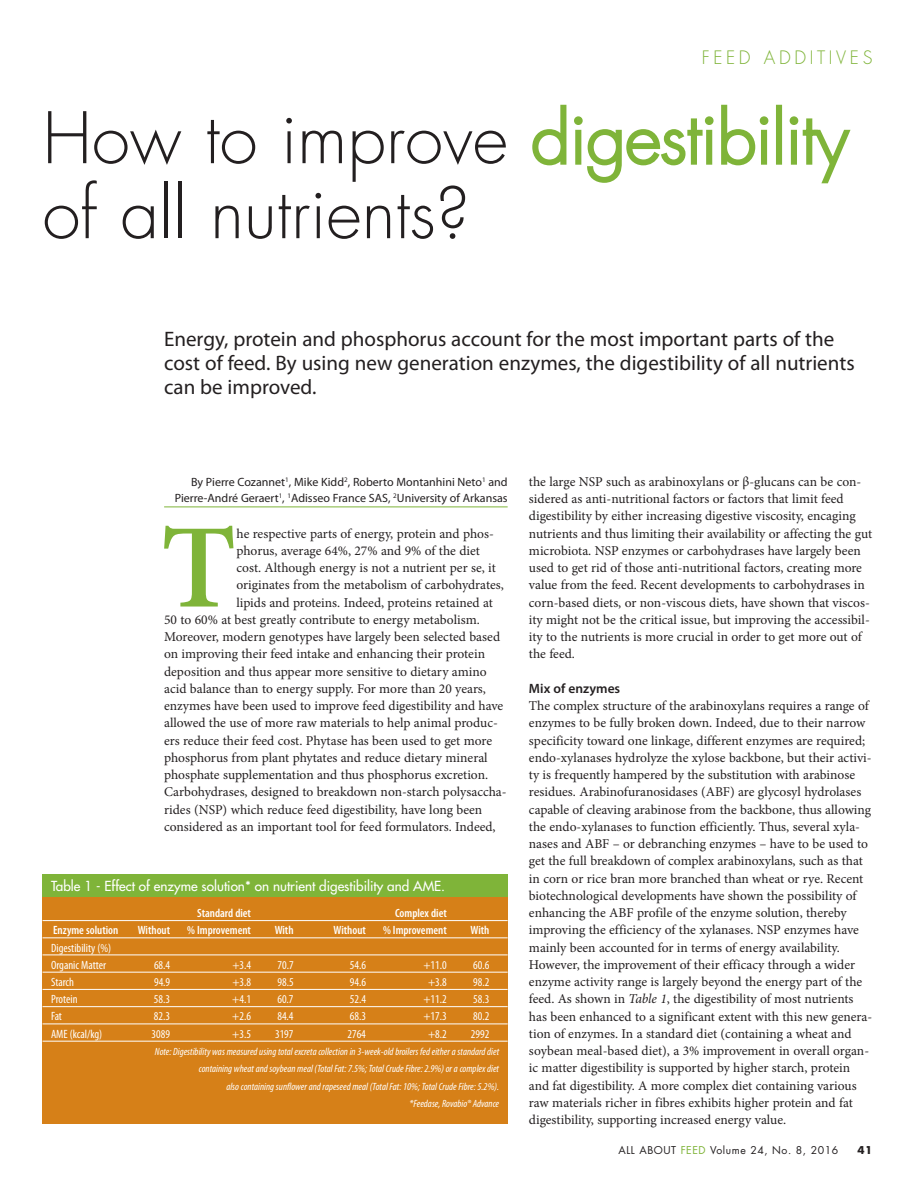
<style>
.page{position:relative;width:915px;height:1182px;background:#fff}
.page>*{position:absolute;margin:0;border:0;box-sizing:border-box;transform-origin:0 0}
.t1{font:600 119.7px "Minion Pro";color:#7fb439}
.t2{font:300 69px/75px "Futura Std";color:#231f20}
.t3{font:21px/24px "Myriad Pro";color:#231f20}
.t4{font:300 18px "Futura Std";letter-spacing:.2em;color:#7fb439}
.t5{font:13.5px/17.2px "Minion Pro";color:#231f20}
.t6{font:500 13.5px "Futura Std";color:#fff}
.t7{font:600 13.5px "Myriad Pro";color:#231f20}
.t8{font:condensed 12px/17.2px "Myriad Pro";color:#fff}
.t9{font:12px/16.5px "Myriad Pro";color:#231f20;text-align:right}
.t10{font:600 condensed 12px "Myriad Pro";color:#fff}
.t11{font:italic condensed 10.5px/17.2px "Myriad Pro";color:#fff;text-align:right}
.t12{font:10.5px "Futura Std";letter-spacing:.05em;color:#231f20}
.t13{font:700 10.5px "Futura Std";color:#231f20}
.s1{color:#7fb439}
.s2{font-style:italic}
</style>
<div class="page">
<div style="left:42px;top:879px;width:465px;height:245px;background:#d68018"></div>
<div style="left:42px;top:874px;width:465px;height:23px;background:#7fb439"></div>
<hr style="left:42px;top:920px;width:465px;height:1px;background:#fff">
<hr style="left:42px;top:937px;width:465px;height:1px;background:#fff">
<hr style="left:42px;top:955px;width:465px;height:1px;background:#fff">
<hr style="left:42px;top:972px;width:465px;height:1px;background:#fff">
<hr style="left:42px;top:989px;width:465px;height:1px;background:#fff">
<hr style="left:42px;top:1006px;width:465px;height:1px;background:#fff">
<hr style="left:42px;top:1024px;width:465px;height:1px;background:#fff">
<hr style="left:42px;top:1041px;width:465px;height:1px;background:#fff">
<svg style="left:532px;top:104px;width:181px;height:79px"></svg>
<div style="left:704px;top:116px;width:9px;height:9px;border:3px solid #7fb439;border-radius:50%"></div>
<svg style="left:721px;top:104px;width:130px;height:80px"></svg>
<hr style="left:164px;top:507px;width:343px;height:1px;background:#7fb439">
<h3 class="t4" style="left:701px;top:49px;width:172px">FEED ADDITIVES</h3>
<h2 class="t2" style="left:42px;top:106px;width:806px">How to improve <span class="s1">digestibility </span>of all nutrients?</h2>
<h3 class="t3" style="left:164px;top:329px;width:691px">Energy, protein and phosphorus account for the most important parts of the cost of feed. By using new generation enzymes, the digestibility of all nutrients can be improved.</h3>
<p class="t9" style="left:175px;top:475px;width:334px">By Pierre Cozannet<sup>1</sup>, Mike Kidd<sup>2</sup>, Roberto Montanhini Neto<sup>1</sup> and<br>Pierre-André Geraert<sup>1</sup>, <sup>1</sup>Adisseo France SAS, <sup>2</sup>University of Arkansas</p>
<h1 class="t1" style="left:161px;top:495px;width:77px">T</h1>
<p class="t5" style="left:236px;top:526px;width:259px">he respective parts of energy, protein and phos-</p>
<p class="t5" style="left:236px;top:543px;width:245px">phorus, average 64%, 27% and 9% of the diet</p>
<p class="t5" style="left:236px;top:560px;width:261px">cost. Although energy is not a nutrient per se, it</p>
<p class="t5" style="left:236px;top:578px;width:269px">originates from the metabolism of carbohydrates,</p>
<p class="t5" style="left:236px;top:595px;width:258px">lipids and proteins. Indeed, proteins retained at</p>
<p class="t5" style="left:164px;top:612px;width:317px">50 to 60% at best greatly contribute to energy metabolism.</p>
<p class="t5" style="left:164px;top:629px;width:337px">Moreover, modern genotypes have largely been selected based</p>
<p class="t5" style="left:164px;top:647px;width:322px">on improving their feed intake and enhancing their protein</p>
<p class="t5" style="left:164px;top:664px;width:324px">deposition and thus appear more sensitive to dietary amino</p>
<p class="t5" style="left:164px;top:681px;width:323px">acid balance than to energy supply. For more than 20 years,</p>
<p class="t5" style="left:164px;top:698px;width:340px">enzymes have been used to improve feed digestibility and have</p>
<p class="t5" style="left:164px;top:716px;width:335px">allowed the use of more raw materials to help animal produc-</p>
<p class="t5" style="left:164px;top:733px;width:329px">ers reduce their feed cost. Phytase has been used to get more</p>
<p class="t5" style="left:164px;top:750px;width:325px">phosphorus from plant phytates and reduce dietary mineral</p>
<p class="t5" style="left:164px;top:767px;width:325px">phosphate supplementation and thus phosphorus excretion.</p>
<p class="t5" style="left:164px;top:785px;width:344px">Carbohydrases, designed to breakdown non-starch polysaccha-</p>
<p class="t5" style="left:164px;top:802px;width:319px">rides (NSP) which reduce feed digestibility, have long been</p>
<p class="t5" style="left:164px;top:819px;width:333px">considered as an important tool for feed formulators. Indeed,</p>
<p class="t6" style="left:51px;top:880px;width:395px">Table 1 - Effect of enzyme solution* on nutrient digestibility and AME.</p>
<p class="t10" style="left:197px;top:906px;width:55px">Standard diet</p>
<p class="t10" style="left:395px;top:906px;width:53px">Complex diet</p>
<p class="t10" style="left:53px;top:923px;width:67px">Enzyme solution</p>
<p class="t10" style="left:138px;top:923px;width:34px">Without</p>
<p class="t10" style="left:187px;top:923px;width:65px">% Improvement</p>
<p class="t10" style="left:274px;top:923px;width:20px">With</p>
<p class="t10" style="left:333px;top:923px;width:34px">Without</p>
<p class="t10" style="left:383px;top:923px;width:65px">% Improvement</p>
<p class="t10" style="left:470px;top:923px;width:20px">With</p>
<p class="t8" style="left:51px;top:939px;width:62px">Digestibility (%)<br>Organic Matter</p>
<p class="t8" style="left:154px;top:956px;width:18px">68.4</p>
<p class="t8" style="left:232px;top:956px;width:20px">+3.4</p>
<p class="t8" style="left:277px;top:956px;width:18px">70.7</p>
<p class="t8" style="left:349px;top:956px;width:18px">54.6</p>
<p class="t8" style="left:423px;top:956px;width:25px">+11.0</p>
<p class="t8" style="left:473px;top:956px;width:18px">60.6</p>
<p class="t8" style="left:51px;top:973px;width:25px">Starch</p>
<p class="t8" style="left:154px;top:973px;width:18px">94.9</p>
<p class="t8" style="left:232px;top:973px;width:20px">+3.8</p>
<p class="t8" style="left:277px;top:973px;width:18px">98.5</p>
<p class="t8" style="left:349px;top:973px;width:18px">94.6</p>
<p class="t8" style="left:428px;top:973px;width:20px">+3.8</p>
<p class="t8" style="left:473px;top:973px;width:18px">98.2</p>
<p class="t8" style="left:51px;top:990px;width:28px">Protein</p>
<p class="t8" style="left:154px;top:990px;width:18px">58.3</p>
<p class="t8" style="left:232px;top:990px;width:20px">+4.1</p>
<p class="t8" style="left:277px;top:990px;width:18px">60.7</p>
<p class="t8" style="left:349px;top:990px;width:18px">52.4</p>
<p class="t8" style="left:423px;top:990px;width:25px">+11.2</p>
<p class="t8" style="left:473px;top:990px;width:18px">58.3</p>
<p class="t8" style="left:51px;top:1008px;width:13px">Fat</p>
<p class="t8" style="left:154px;top:1008px;width:18px">82.3</p>
<p class="t8" style="left:232px;top:1008px;width:20px">+2.6</p>
<p class="t8" style="left:277px;top:1008px;width:18px">84.4</p>
<p class="t8" style="left:349px;top:1008px;width:18px">68.3</p>
<p class="t8" style="left:423px;top:1008px;width:25px">+17.3</p>
<p class="t8" style="left:473px;top:1008px;width:18px">80.2</p>
<p class="t8" style="left:51px;top:1025px;width:53px">AME (kcal/kg)</p>
<p class="t8" style="left:151px;top:1025px;width:20px">3089</p>
<p class="t8" style="left:232px;top:1025px;width:20px">+3.5</p>
<p class="t8" style="left:275px;top:1025px;width:20px">3197</p>
<p class="t8" style="left:347px;top:1025px;width:20px">2764</p>
<p class="t8" style="left:428px;top:1025px;width:20px">+8.2</p>
<p class="t8" style="left:470px;top:1025px;width:20px">2992</p>
<p class="t11" style="left:155px;top:1044px;width:345px">Note: Digestibility was measured using total excreta collection in 3-week-old broilers fed either a standard diet containing wheat and soybean meal (Total Fat: 7.5%; Total Crude Fibre: 2.9%) or a complex diet<br>also containing sunflower and rapeseed meal (Total Fat: 10%; Total Crude Fibre: 5.2%).<br>*Feedase, Rovabio® Advance</p>
<p class="t5" style="left:528px;top:474px;width:344px">the large NSP such as arabinoxylans or β-glucans can be con&shy;sidered as anti-nutritional factors or factors that limit feed digestibility by either increasing digestive viscosity, encaging nutrients and thus limiting their availability or affecting the gut microbiota. NSP enzymes or carbohydrases have largely been used to get rid of those anti-nutritional factors, creating more value from the feed. Recent developments to carbohydrases in corn-based diets, or non-viscous diets, have shown that viscos&shy;ity might not be the critical issue, but improving the accessibil&shy;ity to the nutrients is more crucial in order to get more out of the feed.</p>
<p class="t7" style="left:528px;top:683px;width:93px">Mix of enzymes</p>
<p class="t5" style="left:528px;top:698px;width:345px">The complex structure of the arabinoxylans requires a range of enzymes to be fully broken down. Indeed, due to their narrow specificity toward one linkage, different enzymes are required; endo-xylanases hydrolyze the xylose backbone, but their activi&shy;ty is frequently hampered by the substitution with arabinose residues. Arabinofuranosidases (ABF) are glycosyl hydrolases capable of cleaving arabinose from the backbone, thus allowing the endo-xylanases to function efficiently. Thus, several xyla&shy;nases and ABF – or debranching enzymes – have to be used to get the full breakdown of complex arabinoxylans, such as that in corn or rice bran more branched than wheat or rye. Recent biotechnological developments have shown the possibility of enhancing the ABF profile of the enzyme solution, thereby improving the efficiency of the xylanases. NSP enzymes have mainly been accounted for in terms of energy availability.<br>However, the improvement of their efficacy through a wider enzyme activity range is largely beyond the energy part of the feed. As shown in <span class="s2">Table 1</span>, the digestibility of most nutrients has been enhanced to a significant extent with this new genera&shy;tion of enzymes. In a standard diet (containing a wheat and soybean meal-based diet), a 3% improvement in overall organ&shy;ic matter digestibility is supported by higher starch, protein and fat digestibility. A more complex diet containing various raw materials richer in fibres exhibits higher protein and fat digestibility, supporting increased energy value.</p>
<p class="t12" style="left:618px;top:1144px;width:221px">ALL ABOUT <span class="s1">FEED</span> Volume 24, No. 8, 2016</p>
<p class="t13" style="left:857px;top:1144px;width:16px">41</p>
</div>
